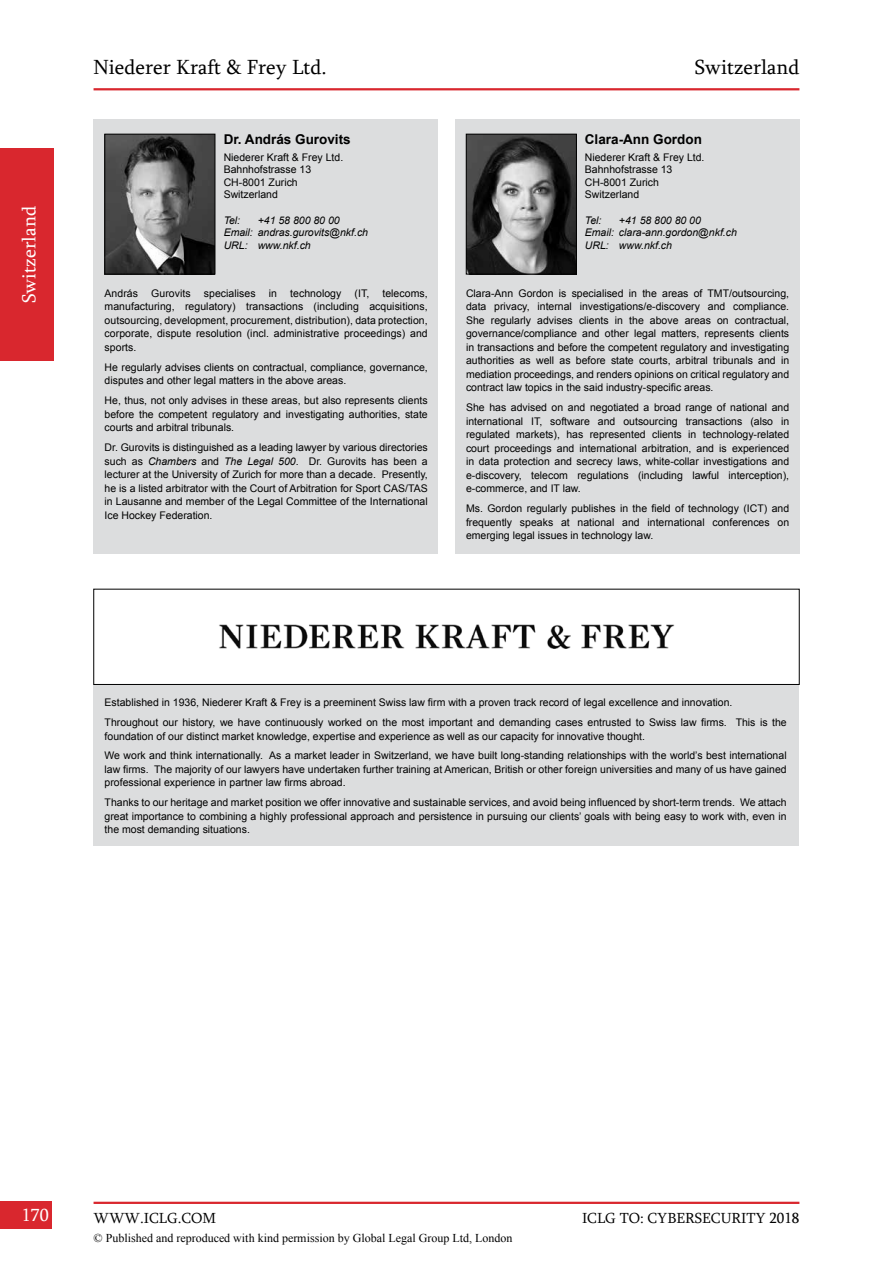
<style>
.page{position:relative;width:893px;height:1263px;background:#fff}
.page>*{position:absolute;margin:0;border:0;box-sizing:border-box;transform-origin:0 0}
.t1{font:21px "Sylfaen";color:#000}
.t2{font:19.5px "Sylfaen";color:#fff}
.t3{font:18px "Sylfaen";color:#fff}
.t4{font:15px "Sylfaen";color:#000}
.t5{font:700 13.5px "Arial";color:#000}
.t6{font:12px "Times New Roman";color:#000}
.t7{font:10.5px/13.5px "Arial";color:#000;text-align:justify}
.t8{font:italic 10.5px/12.6px "Arial";color:#000}
.s1{font-style:italic}
</style>
<div class="page">
<div style="left:0;top:1201px;width:52px;height:28px;background:#d9272e"></div>
<hr style="left:94px;top:1202px;width:705px;height:2px;background:#d9272e">
<div style="left:0;top:148px;width:53px;height:213px;background:#d9272e"></div>
<div style="left:94px;top:119px;width:344px;height:435px;background:#dcddde"></div>
<div style="left:94px;top:685px;width:705px;height:161px;background:#dcddde"></div>
<div style="left:455px;top:119px;width:344px;height:435px;background:#dcddde"></div>
<hr style="left:94px;top:88px;width:705px;height:2px;background:#d9272e">
<img style="left:107px;top:136px;width:106px;height:136px">
<div style="left:105px;top:134px;width:110px;height:140px;border:1px solid #000"></div>
<img style="left:219px;top:624px;width:456px;height:25px">
<div style="left:94px;top:589px;width:705px;height:96px;border:1px solid #000"></div>
<img style="left:468px;top:136px;width:107px;height:136px">
<div style="left:466px;top:134px;width:111px;height:140px;border:1px solid #000"></div>
<h2 class="t2" style="left:16px;top:303px;width:99px;rotate:-90deg">Switzerland</h2>
<h1 class="t1" style="left:94px;top:53px;width:235px">Niederer Kraft &amp; Frey Ltd.</h1>
<h1 class="t1" style="left:695px;top:53px;width:106px">Switzerland</h1>
<p class="t5" style="left:224px;top:130px;width:129px">Dr. András Gurovits</p>
<p class="t7" style="left:224px;top:151px;width:121px;line-height:12.6px;text-align:left">Niederer Kraft &amp; Frey Ltd.<br>Bahnhofstrasse 13<br>CH-8001 Zurich<br>Switzerland</p>
<p class="t8" style="left:224px;top:214px;width:18px">Tel:</p>
<p class="t8" style="left:224px;top:214px;width:146px;text-indent:34px">+41 58 800 80 00<br>Email: andras.gurovits@nkf.ch<br>URL: www.nkf.ch</p>
<p class="t7" style="left:105px;top:286px;width:325px">András Gurovits specialises in technology (IT, telecoms, manufacturing, regulatory) transactions (including acquisitions, outsourcing, development, procurement, distribution), data protection, corporate, dispute resolution (incl. administrative proceedings) and sports.</p>
<p class="t7" style="left:105px;top:360px;width:325px">He regularly advises clients on contractual, compliance, governance, disputes and other legal matters in the above areas.</p>
<p class="t7" style="left:105px;top:394px;width:325px">He, thus, not only advises in these areas, but also represents clients before the competent regulatory and investigating authorities, state courts and arbitral tribunals.</p>
<p class="t7" style="left:105px;top:441px;width:325px">Dr. Gurovits is distinguished as a leading lawyer by various directories such as <span class="s1">Chambers</span> and <span class="s1">The Legal 500</span>. Dr. Gurovits has been a lecturer at the University of Zurich for more than a decade. Presently, he is a listed arbitrator with the Court of Arbitration for Sport CAS/TAS in Lausanne and member of the Legal Committee of the International Ice Hockey Federation.</p>
<p class="t5" style="left:585px;top:130px;width:119px">Clara-Ann Gordon</p>
<p class="t7" style="left:585px;top:151px;width:121px;line-height:12.6px;text-align:left">Niederer Kraft &amp; Frey Ltd.<br>Bahnhofstrasse 13<br>CH-8001 Zurich<br>Switzerland</p>
<p class="t8" style="left:585px;top:214px;width:18px">Tel:</p>
<p class="t8" style="left:585px;top:214px;width:154px;text-indent:34px">+41 58 800 80 00<br>Email: clara-ann.gordon@nkf.ch<br>URL: www.nkf.ch</p>
<p class="t7" style="left:466px;top:286px;width:325px">Clara-Ann Gordon is specialised in the areas of TMT/outsourcing, data privacy, internal investigations/e-discovery and compliance.<br>She regularly advises clients in the above areas on contractual, governance/compliance and other legal matters, represents clients in transactions and before the competent regulatory and investigating authorities as well as before state courts, arbitral tribunals and in mediation proceedings, and renders opinions on critical regulatory and contract law topics in the said industry-specific areas.</p>
<p class="t7" style="left:466px;top:401px;width:325px">She has advised on and negotiated a broad range of national and international IT, software and outsourcing transactions (also in regulated markets), has represented clients in technology-related court proceedings and international arbitration, and is experienced in data protection and secrecy laws, white-collar investigations and e-discovery, telecom regulations (including lawful interception), e-commerce, and IT law.</p>
<p class="t7" style="left:466px;top:502px;width:325px">Ms. Gordon regularly publishes in the field of technology (ICT) and frequently speaks at national and international conferences on emerging legal issues in technology law.</p>
<p class="t7" style="left:105px;top:692px;width:684px;line-height:20px">Established in 1936, Niederer Kraft &amp; Frey is a preeminent Swiss law firm with a proven track record of legal excellence and innovation.<br>Throughout our history, we have continuously worked on the most important and demanding cases entrusted to Swiss law firms. This is the</p>
<p class="t7" style="left:105px;top:726px;width:683px;line-height:20px">foundation of our distinct market knowledge, expertise and experience as well as our capacity for innovative thought.<br>We work and think internationally. As a market leader in Switzerland, we have built long-standing relationships with the world’s best international</p>
<p class="t7" style="left:105px;top:762px;width:684px">law firms. The majority of our lawyers have undertaken further training at American, British or other foreign universities and many of us have gained professional experience in partner law firms abroad.</p>
<p class="t7" style="left:105px;top:796px;width:684px">Thanks to our heritage and market position we offer innovative and sustainable services, and avoid being influenced by short-term trends. We attach great importance to combining a highly professional approach and persistence in pursuing our clients’ goals with being easy to work with, even in the most demanding situations.</p>
<h3 class="t3" style="left:22px;top:1202px;width:29px">170</h3>
<h3 class="t4" style="left:94px;top:1208px;width:124px">WWW.ICLG.COM</h3>
<h3 class="t4" style="left:582px;top:1208px;width:219px">ICLG TO: CYBERSECURITY 2018</h3>
<p class="t6" style="left:94px;top:1229px;width:420px">© Published and reproduced with kind permission by Global Legal Group Ltd, London</p>
</div>
